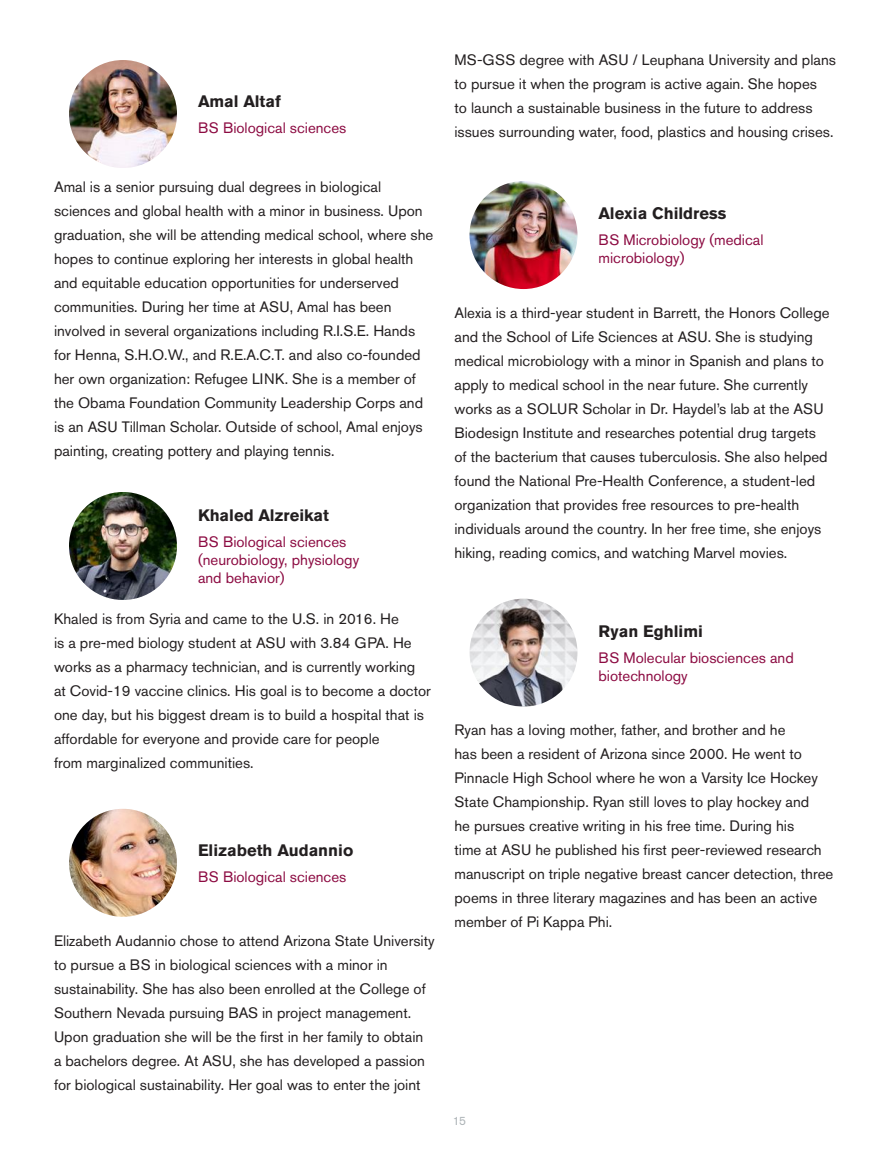
<style>
.page{position:relative;width:891px;height:1161px;background:#fff}
.page>*{position:absolute;margin:0;border:0;box-sizing:border-box;transform-origin:0 0}
._01_bio_name{font:700 16.5px "Akzidenz Grotesk Std";color:#231f20}
._05_bio_text_copy{font:15px/24px "Akzidenz Grotesk Std";color:#231f20}
._03_major{font:15px/18px "Akzidenz Grotesk Std";color:#8c0b42}
.t1{font:12px "Akzidenz Grotesk Std";color:#5a676e}
</style>
<div class="page">
<img style="left:69px;top:60px;width:108px;height:108px;border-radius:54px">
<img style="left:69px;top:492px;width:108px;height:108px;border-radius:54px">
<img style="left:69px;top:809px;width:108px;height:108px;border-radius:54px">
<img style="left:470px;top:181px;width:108px;height:108px;border-radius:54px">
<img style="left:470px;top:599px;width:108px;height:108px;border-radius:54px">
<p class="_01_bio_name" style="left:198px;top:92px;width:84px">Amal Altaf</p>
<p class="_03_major" style="left:198px;top:119px;width:150px">BS Biological sciences</p>
<p class="_05_bio_text_copy" style="left:54px;top:175px;width:381px">Amal is a senior pursuing dual degrees in biological sciences and global health with a minor in business. Upon graduation, she will be attending medical school, where she hopes to continue exploring her interests in global health and equitable education opportunities for underserved communities. During her time at ASU, Amal has been involved in several organizations including R.I.S.E. Hands for Henna, S.H.O.W., and R.E.A.C.T. and also co-founded her own organization: Refugee LINK. She is a member of the Obama Foundation Community Leadership Corps and is an ASU Tillman Scholar. Outside of school, Amal enjoys painting, creating pottery and playing tennis.</p>
<p class="_01_bio_name" style="left:198px;top:506px;width:132px">Khaled Alzreikat</p>
<p class="_03_major" style="left:198px;top:533px;width:163px">BS Biological sciences (neurobiology, physiology and behavior)</p>
<p class="_05_bio_text_copy" style="left:54px;top:607px;width:379px">Khaled is from Syria and came to the U.S. in 2016. He<br>is a pre-med biology student at ASU with 3.84 GPA. He works as a pharmacy technician, and is currently working<br>at Covid-19 vaccine clinics. His goal is to become a doctor one day, but his biggest dream is to build a hospital that is affordable for everyone and provide care for people<br>from marginalized communities.</p>
<p class="_01_bio_name" style="left:198px;top:841px;width:157px">Elizabeth Audannio</p>
<p class="_03_major" style="left:198px;top:867px;width:150px">BS Biological sciences</p>
<p class="_05_bio_text_copy" style="left:54px;top:928px;width:382px">Elizabeth Audannio chose to attend Arizona State University to pursue a BS in biological sciences with a minor in sustainability. She has also been enrolled at the College of Southern Nevada pursuing BAS in project management.<br>Upon graduation she will be the first in her family to obtain<br>a bachelors degree. At ASU, she has developed a passion for biological sustainability. Her goal was to enter the joint</p>
<p class="_05_bio_text_copy" style="left:454px;top:48px;width:383px">MS-GSS degree with ASU / Leuphana University and plans to pursue it when the program is active again. She hopes<br>to launch a sustainable business in the future to address issues surrounding water, food, plastics and housing crises.</p>
<p class="_01_bio_name" style="left:598px;top:204px;width:129px">Alexia Childress</p>
<p class="_03_major" style="left:598px;top:231px;width:167px">BS Microbiology (medical microbiology)</p>
<p class="_05_bio_text_copy" style="left:454px;top:301px;width:377px">Alexia is a third-year student in Barrett, the Honors College and the School of Life Sciences at ASU. She is studying medical microbiology with a minor in Spanish and plans to apply to medical school in the near future. She currently works as a SOLUR Scholar in Dr. Haydel’s lab at the ASU Biodesign Institute and researches potential drug targets of the bacterium that causes tuberculosis. She also helped found the National Pre-Health Conference, a student-led organization that provides free resources to pre-health individuals around the country. In her free time, she enjoys hiking, reading comics, and watching Marvel movies.</p>
<p class="_01_bio_name" style="left:598px;top:622px;width:106px">Ryan Eghlimi</p>
<p class="_03_major" style="left:598px;top:648px;width:197px">BS Molecular biosciences and biotechnology</p>
<p class="_05_bio_text_copy" style="left:454px;top:718px;width:380px">Ryan has a loving mother, father, and brother and he<br>has been a resident of Arizona since 2000. He went to Pinnacle High School where he won a Varsity Ice Hockey State Championship. Ryan still loves to play hockey and<br>he pursues creative writing in his free time. During his<br>time at ASU he published his first peer-reviewed research manuscript on triple negative breast cancer detection, three poems in three literary magazines and has been an active member of Pi Kappa Phi.</p>
<p class="t1" style="left:452px;top:1114px;width:15px">15</p>
</div>
